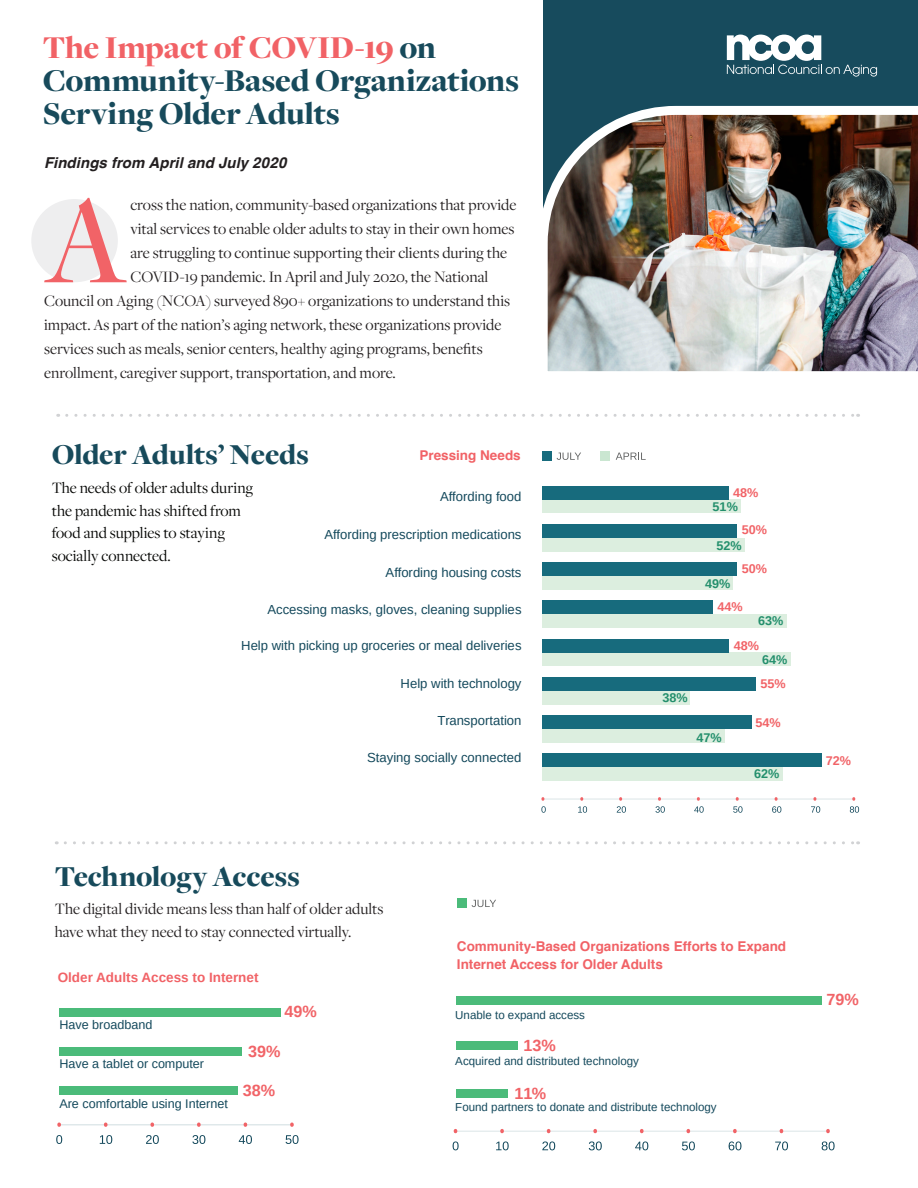
<style>
.page{position:relative;width:918px;height:1188px;background:#fff}
.page>*{position:absolute;margin:0;border:0;box-sizing:border-box;transform-origin:0 0}
.Subhead{font:500 131.7px "Freight Disp Pro";color:#f16367}
.t1{font:900 33px/33px "Freight Disp Pro";letter-spacing:-.01em;color:#174a5b}
.head_2{font:900 30px "Freight Disp Pro";letter-spacing:-.01em;color:#174a5b}
.Subhead-2{font:16.5px "Freight Disp Pro";color:#231f20}
.Body_Text{font:16.5px/22.5px "Freight Disp Pro";color:#040503}
.Body_Text-2{font:16.5px/22.5px "Freight Disp Pro";color:#231f20}
.t2{font:700 16.2px "Arimo";color:#f16367}
.Subhead-3{font:italic 700 15px "Helvetica";letter-spacing:.005em;color:#231f20}
.Body_Text-3{font:700 13.5px/18px "Helvetica";color:#f16266}
.Body_Text-4{font:700 13.5px "Arimo";color:#f16266}
.graphic-title{font:700 13.5px "Helvetica";color:#f16266}
.t3{font:13.05px "Arimo";color:#14495c}
.t4{font:12.6px "Arimo";color:#14495c}
.t5{font:700 12.6px "Arimo";color:#f16367}
.t6{font:700 12.6px "Arimo";color:#238f6c}
.t7{font:11.55px "Arimo";color:#14495c}
.s1{color:#f16266}
</style>
<div class="page">
<div style="left:543px;top:0;width:375px;height:285px;background:#174b5d"></div>
<img style="left:543px;top:105px;width:375px;height:267px">
<svg style="left:67px;top:414px;width:792px;height:3px"></svg>
<svg style="left:65px;top:841px;width:794px;height:3px"></svg>
<div style="left:31px;top:199px;width:87px;height:83px;background:#eeeeef;border-radius:50%"></div>
<svg style="left:727px;top:35px;width:150px;height:42px"></svg>
<hr style="left:544px;top:799px;width:311px;height:1px;background:#dbe5e7">
<div style="left:542px;top:499px;width:198px;height:14px;background:#dceedf"></div>
<div style="left:542px;top:538px;width:202px;height:14px;background:#dceedf"></div>
<div style="left:542px;top:576px;width:191px;height:14px;background:#dceedf"></div>
<div style="left:542px;top:614px;width:245px;height:14px;background:#dceedf"></div>
<div style="left:542px;top:652px;width:249px;height:14px;background:#dceedf"></div>
<div style="left:542px;top:691px;width:148px;height:13px;background:#dceedf"></div>
<div style="left:542px;top:729px;width:183px;height:14px;background:#dceedf"></div>
<div style="left:542px;top:767px;width:241px;height:14px;background:#dceedf"></div>
<div style="left:542px;top:486px;width:187px;height:13px;background:#176b7d"></div>
<div style="left:542px;top:524px;width:195px;height:14px;background:#176b7d"></div>
<div style="left:542px;top:562px;width:195px;height:14px;background:#176b7d"></div>
<div style="left:542px;top:600px;width:171px;height:14px;background:#176b7d"></div>
<div style="left:542px;top:639px;width:187px;height:13px;background:#176b7d"></div>
<div style="left:542px;top:677px;width:214px;height:14px;background:#176b7d"></div>
<div style="left:542px;top:715px;width:210px;height:14px;background:#176b7d"></div>
<div style="left:542px;top:753px;width:280px;height:14px;background:#176b7d"></div>
<svg style="left:541px;top:806px;width:5px;height:7px"></svg>
<svg style="left:578px;top:806px;width:9px;height:7px"></svg>
<svg style="left:617px;top:806px;width:9px;height:7px"></svg>
<svg style="left:656px;top:806px;width:9px;height:7px"></svg>
<svg style="left:694px;top:806px;width:10px;height:7px"></svg>
<svg style="left:733px;top:806px;width:10px;height:7px"></svg>
<svg style="left:772px;top:806px;width:9px;height:7px"></svg>
<svg style="left:811px;top:806px;width:9px;height:7px"></svg>
<svg style="left:850px;top:806px;width:9px;height:7px"></svg>
<svg style="left:56px;top:1135px;width:6px;height:9px"></svg>
<svg style="left:100px;top:1135px;width:12px;height:9px"></svg>
<svg style="left:146px;top:1135px;width:13px;height:9px"></svg>
<svg style="left:192px;top:1135px;width:13px;height:9px"></svg>
<svg style="left:239px;top:1135px;width:13px;height:9px"></svg>
<svg style="left:286px;top:1135px;width:13px;height:9px"></svg>
<hr style="left:60px;top:1124px;width:232px;height:1px;background:#dbe5e7">
<div style="left:59px;top:1008px;width:222px;height:9px;background:#4bbb7a"></div>
<div style="left:59px;top:1086px;width:179px;height:9px;background:#4bbb7a"></div>
<div style="left:59px;top:1047px;width:183px;height:9px;background:#4bbb7a"></div>
<svg style="left:453px;top:1141px;width:6px;height:9px"></svg>
<svg style="left:496px;top:1141px;width:13px;height:9px"></svg>
<svg style="left:542px;top:1141px;width:13px;height:9px"></svg>
<svg style="left:589px;top:1141px;width:13px;height:9px"></svg>
<svg style="left:635px;top:1141px;width:13px;height:9px"></svg>
<svg style="left:682px;top:1141px;width:13px;height:9px"></svg>
<svg style="left:729px;top:1141px;width:12px;height:9px"></svg>
<svg style="left:775px;top:1141px;width:13px;height:9px"></svg>
<svg style="left:822px;top:1141px;width:13px;height:9px"></svg>
<hr style="left:456px;top:1131px;width:372px;height:1px;background:#dbe5e7">
<div style="left:456px;top:996px;width:366px;height:9px;background:#4bbb7a"></div>
<div style="left:456px;top:1041px;width:61px;height:9px;background:#4bbb7a"></div>
<div style="left:456px;top:1089px;width:52px;height:9px;background:#4bbb7a"></div>
<svg style="left:472px;top:900px;width:24px;height:7px"></svg>
<div style="left:457px;top:899px;width:10px;height:9px;background:#4bbb7a"></div>
<div style="left:600px;top:451px;width:10px;height:9px;background:#cae6d1"></div>
<svg style="left:616px;top:453px;width:30px;height:7px"></svg>
<svg style="left:557px;top:453px;width:24px;height:7px"></svg>
<div style="left:542px;top:451px;width:10px;height:9px;background:#176b7d"></div>
<p class="t1" style="left:43px;top:31px;width:478px"><span class="s1">The Impact of COVID-19</span> on<br>Community-Based Organizations<br>Serving Older Adults</p>
<p class="Subhead-3" style="left:44px;top:150px;width:244px">Findings from April and July 2020</p>
<p class="Subhead" style="left:45px;top:153px;width:83px">A</p>
<p class="Subhead-2" style="left:130px;top:194px;width:388px">cross the nation, community-based organizations that provide</p>
<p class="Subhead-2" style="left:130px;top:218px;width:386px">vital services to enable older adults to stay in their own homes</p>
<p class="Subhead-2" style="left:130px;top:242px;width:378px">are struggling to continue supporting their clients during the</p>
<p class="Subhead-2" style="left:130px;top:266px;width:359px">COVID-19 pandemic. In April and July 2020, the National</p>
<p class="Subhead-2" style="left:44px;top:290px;width:468px">Council on Aging (NCOA) surveyed 890+ organizations to understand this</p>
<p class="Subhead-2" style="left:44px;top:314px;width:459px">impact. As part of the nation’s aging network, these organizations provide</p>
<p class="Subhead-2" style="left:44px;top:338px;width:440px">services such as meals, senior centers, healthy aging programs, benefits</p>
<p class="Subhead-2" style="left:44px;top:362px;width:353px">enrollment, caregiver support, transportation, and more.</p>
<p class="head_2" style="left:52px;top:435px;width:259px">Older Adults’ Needs</p>
<p class="Body_Text" style="left:52px;top:476px;width:203px">The needs of older adults during the pandemic has shifted from food and supplies to staying socially connected.</p>
<p class="graphic-title" style="left:419px;top:444px;width:103px">Pressing Needs</p>
<p class="t3" style="left:440px;top:488px;width:83px">Affording food</p>
<p class="t5" style="left:733px;top:484px;width:27px">48%</p>
<p class="t6" style="left:713px;top:498px;width:27px">51%</p>
<p class="t6" style="left:716px;top:537px;width:27px">52%</p>
<p class="t6" style="left:705px;top:575px;width:27px">49%</p>
<p class="t5" style="left:742px;top:521px;width:27px">50%</p>
<p class="t5" style="left:742px;top:560px;width:27px">50%</p>
<p class="t3" style="left:324px;top:526px;width:199px">Affording prescription medications</p>
<p class="t3" style="left:386px;top:564px;width:137px">Affording housing costs</p>
<p class="t3" style="left:267px;top:602px;width:256px">Accessing masks, gloves, cleaning supplies</p>
<p class="t3" style="left:241px;top:637px;width:282px">Help with picking up groceries or meal deliveries</p>
<p class="t3" style="left:401px;top:676px;width:122px">Help with technology</p>
<p class="t3" style="left:438px;top:713px;width:85px">Transportation</p>
<p class="t3" style="left:367px;top:750px;width:156px">Staying socially connected</p>
<p class="t6" style="left:662px;top:689px;width:27px">38%</p>
<p class="t5" style="left:717px;top:598px;width:27px">44%</p>
<p class="t5" style="left:734px;top:637px;width:27px">48%</p>
<p class="t6" style="left:758px;top:612px;width:27px">63%</p>
<p class="t6" style="left:762px;top:651px;width:27px">64%</p>
<p class="t6" style="left:696px;top:729px;width:27px">47%</p>
<p class="t5" style="left:760px;top:675px;width:27px">55%</p>
<p class="t5" style="left:756px;top:714px;width:27px">54%</p>
<p class="t6" style="left:754px;top:765px;width:27px">62%</p>
<p class="head_2" style="left:55px;top:856px;width:247px">Technology Access</p>
<p class="Body_Text-2" style="left:55px;top:897px;width:330px">The digital divide means less than half of older adults have what they need to stay connected virtually.</p>
<p class="Body_Text-4" style="left:58px;top:968px;width:202px">Older Adults Access to Internet</p>
<p class="t4" style="left:59px;top:1016px;width:95px">Have broadband</p>
<p class="t2" style="left:284px;top:1000px;width:34px">49%</p>
<p class="t4" style="left:59px;top:1056px;width:146px">Have a tablet or computer</p>
<p class="t4" style="left:59px;top:1096px;width:170px">Are comfortable using Internet</p>
<p class="t2" style="left:248px;top:1040px;width:34px">39%</p>
<p class="t2" style="left:243px;top:1079px;width:34px">38%</p>
<p class="Body_Text-3" style="left:457px;top:937px;width:331px">Community-Based Organizations Efforts to Expand<br>Internet Access for Older Adults</p>
<p class="t7" style="left:455px;top:1007px;width:131px">Unable to expand access</p>
<p class="t7" style="left:455px;top:1054px;width:185px">Acquired and distributed technology</p>
<p class="t7" style="left:455px;top:1100px;width:263px">Found partners to donate and distribute technology</p>
<p class="t2" style="left:524px;top:1035px;width:34px">13%</p>
<p class="t2" style="left:515px;top:1082px;width:33px">11%</p>
<p class="t5" style="left:826px;top:752px;width:27px">72%</p>
<p class="t2" style="left:827px;top:988px;width:34px">79%</p>
</div>
